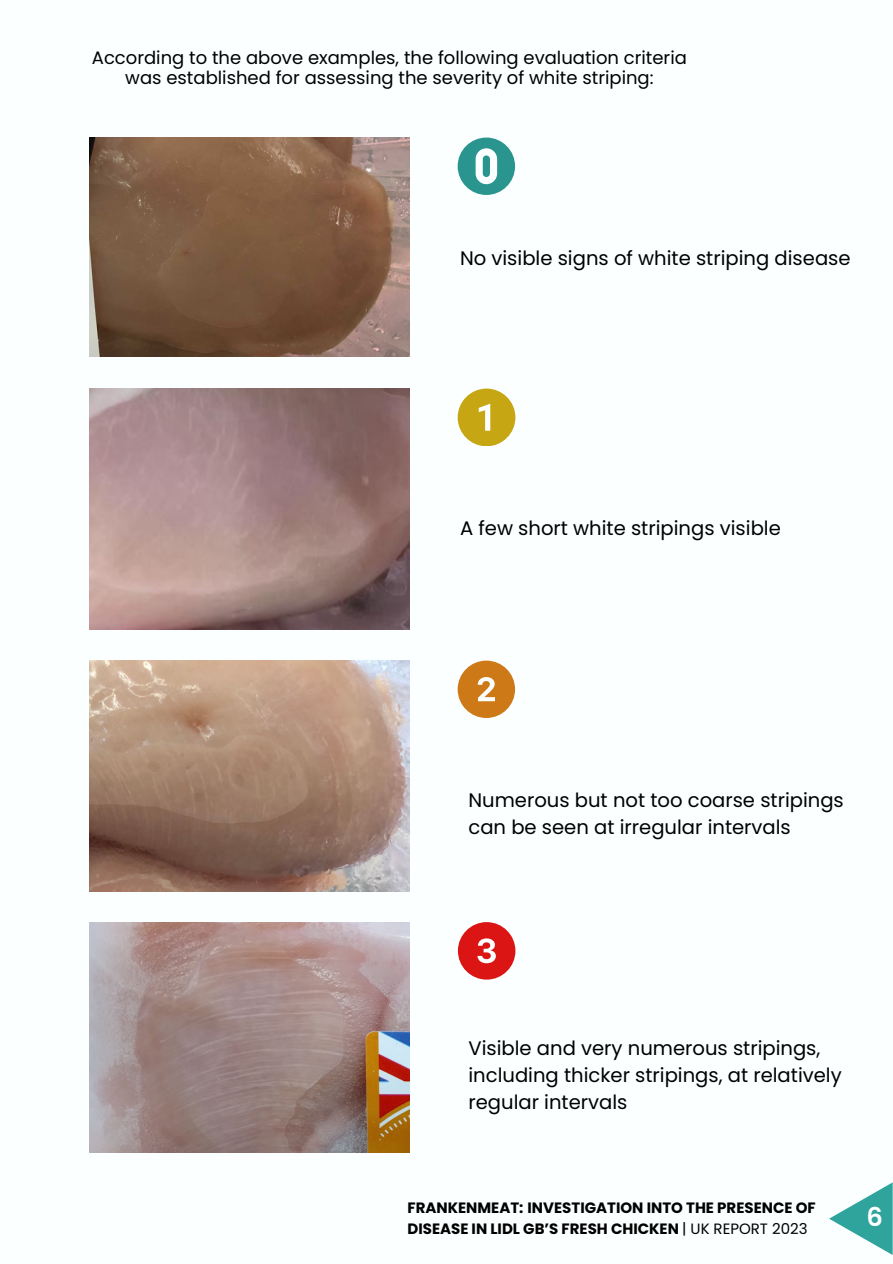
<style>
.page{position:relative;width:893px;height:1264px;background:#fff}
.page>*{position:absolute;margin:0;border:0;box-sizing:border-box;transform-origin:0 0}
.t1{font:600 25.8px "Poppins";color:#fff}
.t2{font:19.65px/27px "Poppins";color:#000}
.t3{font:18px/20.2px "Poppins";color:#000;text-align:center}
.t4{font:700 15px/20.9px "Poppins";color:#000}
.s1{font-weight:400}
</style>
<div class="page">
<div style="left:0;top:0;width:892px;height:1262px;background:#fbffff"></div>
<img style="left:89px;top:137px;width:321px;height:220px">
<img style="left:89px;top:388px;width:321px;height:241px">
<img style="left:89px;top:660px;width:321px;height:231px">
<img style="left:89px;top:922px;width:321px;height:230px">
<svg style="left:457px;top:388px;width:58px;height:58px"></svg>
<svg style="left:457px;top:660px;width:58px;height:58px"></svg>
<svg style="left:458px;top:922px;width:57px;height:57px"></svg>
<svg style="left:457px;top:137px;width:58px;height:58px"></svg>
<svg style="left:829px;top:1183px;width:63px;height:71px"></svg>
<p class="t3" style="left:92px;top:48px;width:596px">According to the above examples, the following evaluation criteria was established for assessing the severity of white striping:</p>
<p class="t2" style="left:460px;top:244px;width:392px">No visible signs of white striping disease</p>
<p class="t2" style="left:460px;top:514px;width:322px">A few short white stripings visible</p>
<p class="t2" style="left:468px;top:786px;width:377px">Numerous but not too coarse stripings can be seen at irregular intervals</p>
<p class="t2" style="left:468px;top:1034px;width:375px">Visible and very numerous stripings, including thicker stripings, at relatively regular intervals</p>
<p class="t4" style="left:407px;top:1197px;width:409px">FRANKENMEAT: INVESTIGATION INTO THE PRESENCE OF<br>DISEASE IN LIDL GB’S FRESH CHICKEN <span class="s1">| UK REPORT 2023</span></p>
<p class="t1" style="left:866px;top:1199px;width:18px">6</p>
</div>
